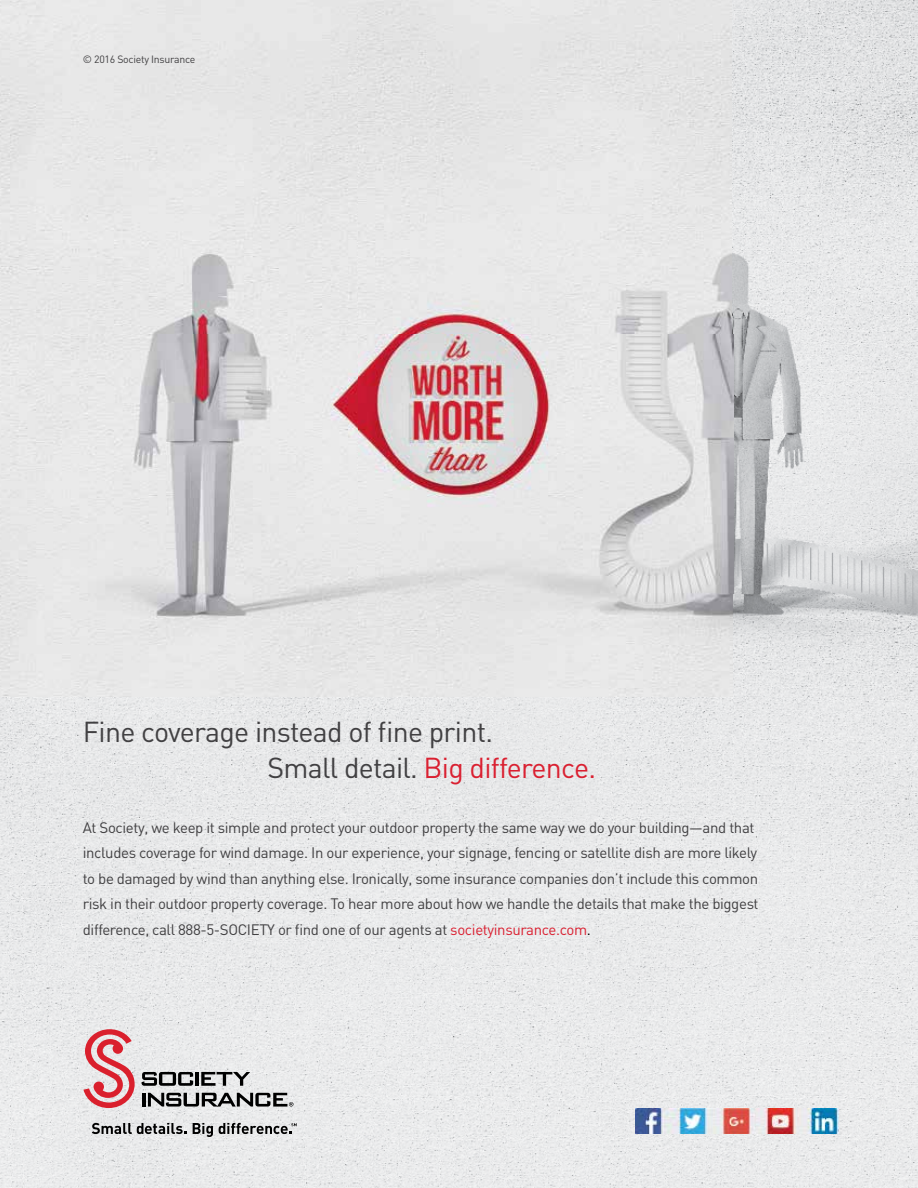
<style>
.page{position:relative;width:918px;height:1188px;background:#fff}
.page>*{position:absolute;margin:0;border:0;box-sizing:border-box;transform-origin:0 0}
.t1{font:28.5px/36.2px "DIN";letter-spacing:-.025em;color:#414042}
.t2{font:15px/25.5px "DIN";letter-spacing:-.025em;color:#414042}
.t3{font:10.5px "DIN";letter-spacing:-.025em;color:#414042}
.s1{color:#da2031}
.s2{color:#000}
</style>
<div class="page">
<img style="left:0;top:0;width:918px;height:1188px">
<svg style="left:142px;top:1072px;width:51px;height:14px"></svg>
<hr style="left:195px;top:1072px;width:4px;height:14px;background:#000">
<svg style="left:201px;top:1072px;width:49px;height:14px"></svg>
<hr style="left:142px;top:1093px;width:3px;height:14px;background:#000">
<svg style="left:148px;top:1093px;width:145px;height:14px;background:#7b7c7c"></svg>
<svg style="left:83px;top:1029px;width:52px;height:79px;background:#e2969c"></svg>
<svg style="left:92px;top:1123px;width:95px;height:11px"></svg>
<svg style="left:193px;top:1123px;width:20px;height:14px"></svg>
<svg style="left:219px;top:1123px;width:78px;height:11px"></svg>
<img style="left:636px;top:1108px;width:203px;height:26px">
<p class="t3" style="left:83px;top:52px;width:114px">© 2016 Society Insurance</p>
<h1 class="t1" style="left:267px;top:713px;width:330px;text-indent:-185px">Fine coverage instead of fine print.<br>Small detail. <span class="s1">Big difference.</span></h1>
<p class="t2" style="left:83px;top:814px;width:677px">At Society, we keep it simple and protect your outdoor property the same way we do your building—and that includes coverage for wind damage. In our experience, your signage, fencing or satellite dish are more likely to be damaged by wind than anything else. Ironically, some insurance companies don’t include this common risk in their outdoor property coverage. To hear more about how we handle the details that make the biggest difference, call 888-5-SOCIETY or find one of our agents at <span class="s1">societyinsurance.com</span><span class="s2">.</span></p>
</div>
